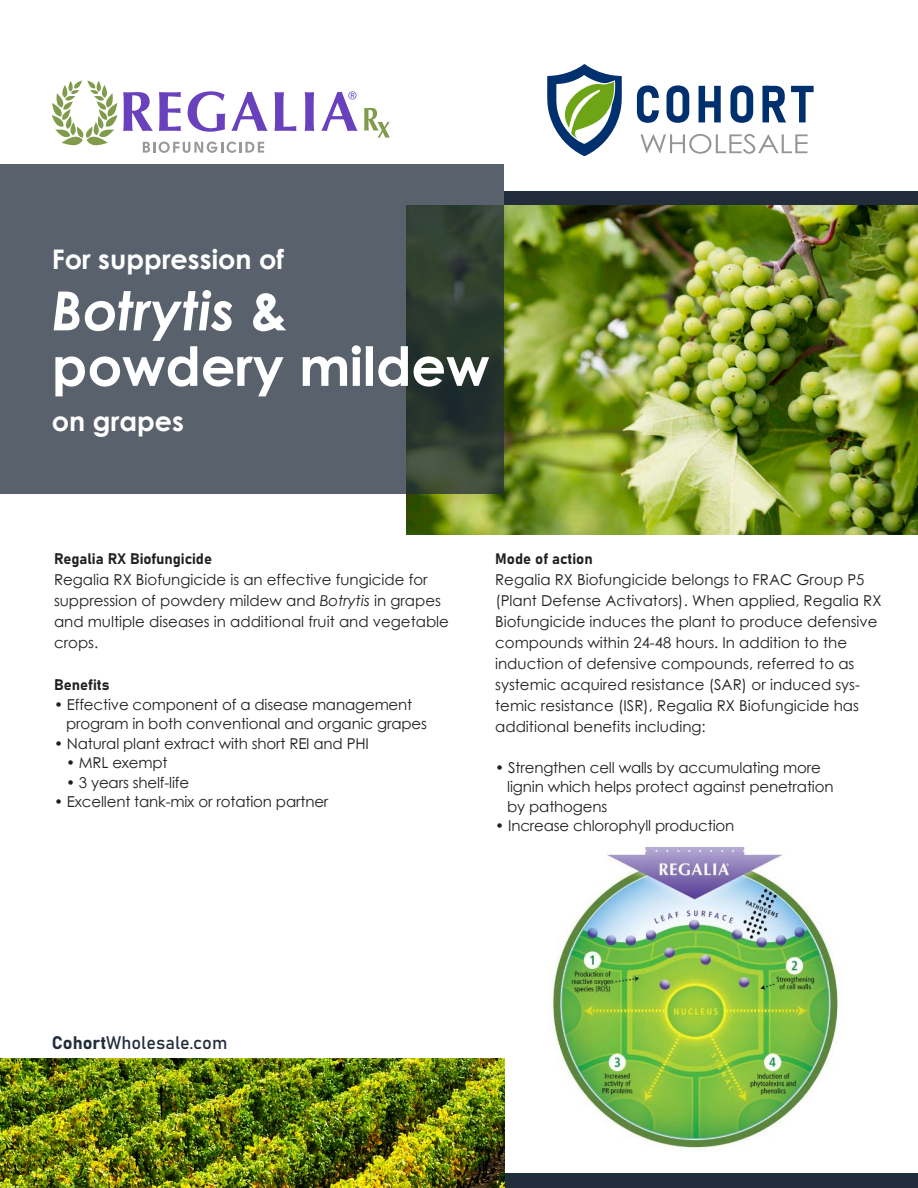
<style>
.page{position:relative;width:918px;height:1188px;background:#fff}
.page>*{position:absolute;margin:0;border:0;box-sizing:border-box;transform-origin:0 0}
.t1{font:54px "Avant Garde Demi";color:#fff}
.t2{font:italic 54px "Avant Garde Demi";color:#fff}
.t3{font:27px "Avant Garde Demi";color:#fff}
.t4{font:18px "Bahnschrift";color:#222d3b}
.t5{font:15px/21px "Avant Garde";color:#231f20}
.t6{font:15px "Bahnschrift";color:#231f20}
.s1{font-style:normal}
.s2{font-family:"Bahnschrift"}
.s3{font-style:italic}
</style>
<div class="page">
<div style="left:504px;top:191px;width:414px;height:28px;background:#222d3b"></div>
<div style="left:505px;top:1174px;width:413px;height:14px;background:#222d3b"></div>
<img style="left:406px;top:205px;width:512px;height:329px">
<svg style="left:641px;top:134px;width:167px;height:20px"></svg>
<svg style="left:637px;top:85px;width:22px;height:38px"></svg>
<svg style="left:667px;top:85px;width:22px;height:38px"></svg>
<svg style="left:699px;top:86px;width:22px;height:36px"></svg>
<svg style="left:730px;top:85px;width:23px;height:38px"></svg>
<svg style="left:762px;top:86px;width:52px;height:36px"></svg>
<svg style="left:547px;top:64px;width:75px;height:92px"></svg>
<svg style="left:0;top:164px;width:504px;height:330px;background:#515a61"></svg>
<img style="left:0;top:1058px;width:504px;height:130px">
<img style="left:552px;top:847px;width:286px;height:302px">
<svg style="left:275px;top:92px;width:21px;height:39px"></svg>
<svg style="left:305px;top:92px;width:9px;height:39px"></svg>
<svg style="left:321px;top:91px;width:36px;height:40px"></svg>
<svg style="left:364px;top:108px;width:26px;height:30px"></svg>
<svg style="left:52px;top:80px;width:215px;height:73px"></svg>
<p class="t3" style="left:52px;top:242px;width:234px">For suppression of</p>
<p class="t2" style="left:52px;top:276px;width:237px">Botrytis <span class="s1">&amp;</span></p>
<p class="t1" style="left:52px;top:332px;width:439px">powdery mildew</p>
<p class="t3" style="left:52px;top:404px;width:134px">on grapes</p>
<p class="t5" style="left:54px;top:548px;width:397px"><span class="s2">Regalia RX Biofungicide<br></span>Regalia RX Biofungicide is an effective fungicide for suppression of powdery mildew and <span class="s3">Botrytis</span> in grapes and multiple diseases in additional fruit and vegetable crops.</p>
<p class="t6" style="left:54px;top:673px;width:57px">Benefits</p>
<p class="t5" style="left:66px;top:695px;width:363px;line-height:19.5px;text-indent:-12px">• Effective component of a disease management program in both conventional and organic grapes</p>
<p class="t5" style="left:54px;top:733px;width:316px">• Natural plant extract with short REI and PHI</p>
<p class="t5" style="left:66px;top:752px;width:103px">• MRL exempt</p>
<p class="t5" style="left:66px;top:772px;width:125px">• 3 years shelf-life</p>
<p class="t5" style="left:54px;top:791px;width:276px">• Excellent tank-mix or rotation partner</p>
<p class="t6" style="left:495px;top:547px;width:99px">Mode of action</p>
<p class="t5" style="left:495px;top:569px;width:388px">Regalia RX Biofungicide belongs to FRAC Group P5 (Plant Defense Activators). When applied, Regalia RX Biofungicide induces the plant to produce defensive compounds within 24-48 hours. In addition to the induction of defensive compounds, referred to as systemic acquired resistance (SAR) or induced sys&shy;temic resistance (ISR), Regalia RX Biofungicide has additional benefits including:</p>
<p class="t5" style="left:507px;top:758px;width:328px;line-height:19.5px;text-indent:-12px">• Strengthen cell walls by accumulating more lignin which helps protect against penetration by pathogens</p>
<p class="t5" style="left:495px;top:815px;width:241px">• Increase chlorophyll production</p>
<p class="t4" style="left:52px;top:1029px;width:177px">CohortWholesale.com</p>
</div>
